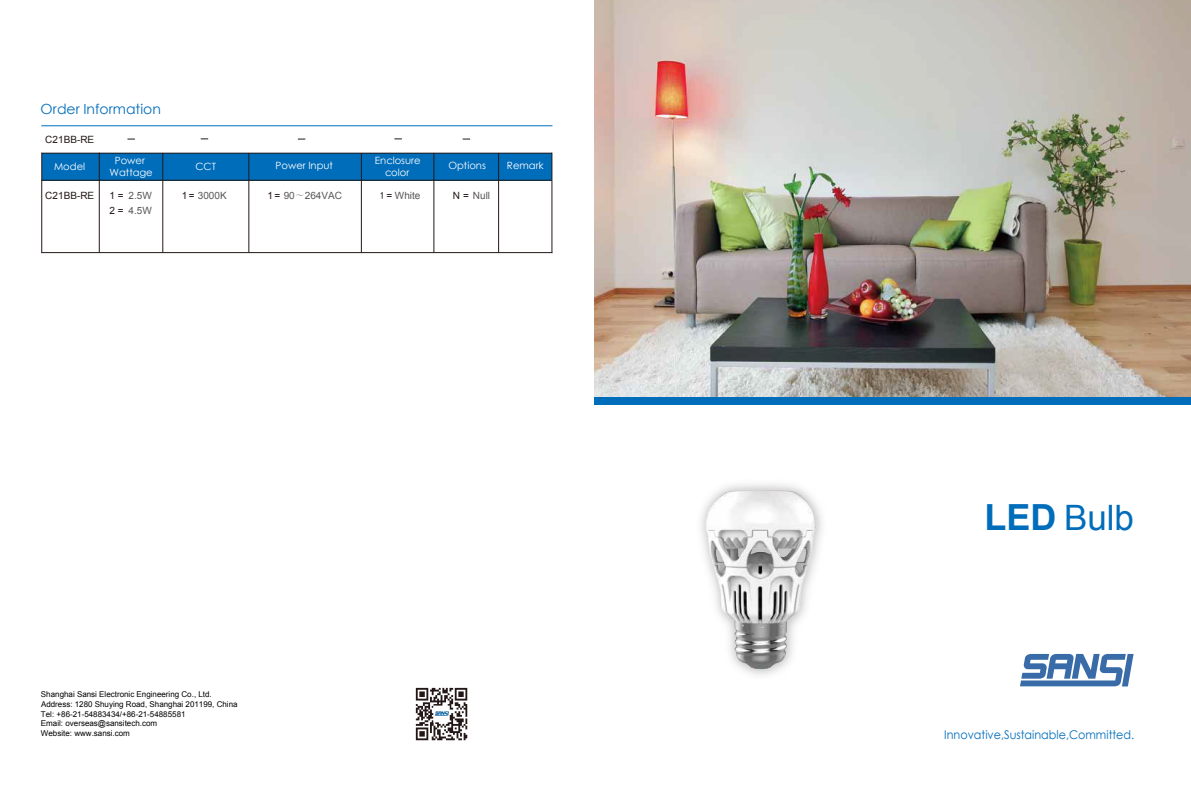
<style>
.page{position:relative;width:1191px;height:808px;background:#fff}
.page>*{position:absolute;margin:0;border:0;box-sizing:border-box;transform-origin:0 0}
.t1{font:35px "Arial";color:#006dbb}
.t2{font:14px "ST Xihei";color:#006dbb}
.t3{font:12px "ST Xihei";color:#006dbb;scale:.93 1}
.t4{font:10px/12px "ST Xihei";color:#fff;text-align:center}
.t5{font:10px "Arial";color:#595757}
.t6{font:10px "Arial";color:#221815}
.t7{font:8px/9.8px "Arial";color:#030000}
.s1{color:#221815}
.s2{font-family:"Adobe Song Std";font-weight:300}
.s3{font-family:"Sim Hei";color:#221815}
.s4{font-weight:700;font-size:36px}
</style>
<div class="page">
<hr style="left:41px;top:125px;width:511px;height:1px;background:#006dbb">
<div style="left:42px;top:153px;width:509px;height:27px;background:#006dbb"></div>
<hr style="left:99px;top:153px;width:1px;height:100px;background:#221815">
<hr style="left:162px;top:153px;width:1px;height:100px;background:#221815">
<hr style="left:248px;top:153px;width:1px;height:100px;background:#221815">
<hr style="left:361px;top:153px;width:1px;height:100px;background:#221815">
<hr style="left:433px;top:153px;width:1px;height:100px;background:#221815">
<hr style="left:498px;top:153px;width:1px;height:100px;background:#221815">
<hr style="left:41px;top:252px;width:511px;height:1px;background:#221815">
<hr style="left:41px;top:180px;width:510px;height:1px;background:#221815">
<hr style="left:42px;top:153px;width:510px;height:1px;background:#221815">
<hr style="left:41px;top:153px;width:1px;height:100px;background:#221815">
<hr style="left:551px;top:153px;width:1px;height:100px;background:#221815">
<img style="left:701px;top:484px;width:121px;height:191px">
<div style="left:594px;top:396px;width:597px;height:9px;background:#006dbb"></div>
<svg style="left:1020px;top:654px;width:113px;height:33px"></svg>
<img style="left:594px;top:0;width:597px;height:397px">
<img style="left:415px;top:687px;width:53px;height:54px">
<h2 class="t2" style="left:41px;top:99px;width:122px">Order Information</h2>
<p class="t6" style="left:45px;top:133px;width:50px">C21BB-RE</p>
<p class="t4" style="left:109px;top:154px;width:45px">Power<br>Wattage</p>
<p class="t4" style="left:195px;top:160px;width:22px">CCT</p>
<p class="t4" style="left:275px;top:160px;width:59px">Power Input</p>
<p class="t4" style="left:448px;top:160px;width:39px">Options</p>
<p class="t4" style="left:507px;top:160px;width:38px">Remark</p>
<p class="t4" style="left:54px;top:160px;width:33px">Model</p>
<p class="t4" style="left:375px;top:155px;width:47px">Enclosure color</p>
<p class="t6" style="left:45px;top:189px;width:50px">C21BB-RE</p>
<p class="t5" style="left:109px;top:189px;width:44px"><span class="s1">1 =</span> 2.5W</p>
<p class="t5" style="left:182px;top:189px;width:47px"><span class="s1">1 =</span> 3000K</p>
<p class="t5" style="left:267px;top:189px;width:76px"><span class="s1">1</span> 90<span class="s2">～</span>264VAC</p>
<p class="t5" style="left:380px;top:189px;width:42px"><span class="s3">1</span> White</p>
<p class="t5" style="left:453px;top:189px;width:39px"><span class="s1">N =</span> Null</p>
<p class="t5" style="left:109px;top:204px;width:44px"><span class="s1">2 =</span> 4.5W</p>
<p class="t6" style="left:274px;top:189px;width:7px">=</p>
<p class="t6" style="left:386px;top:189px;width:7px">=</p>
<p class="t7" style="left:41px;top:689px;width:198px">Shanghai Sansi Electronic Engineering Co., Ltd.<br>Address: 1280 Shuying Road, Shanghai 201199, China<br>Tel: +86-21-54883434/+86-21-54885581</p>
<p class="t7" style="left:41px;top:729px;width:90px">Website: www.sansi.com</p>
<p class="t7" style="left:41px;top:719px;width:118px">Email: overseas@sansitech.com</p>
<h1 class="t1" style="left:984px;top:495px;width:151px"><span class="s4">LED</span> Bulb</h1>
<h3 class="t3" style="left:944px;top:726px;width:206px">Innovative,Sustainable,Committed.</h3>
</div>
